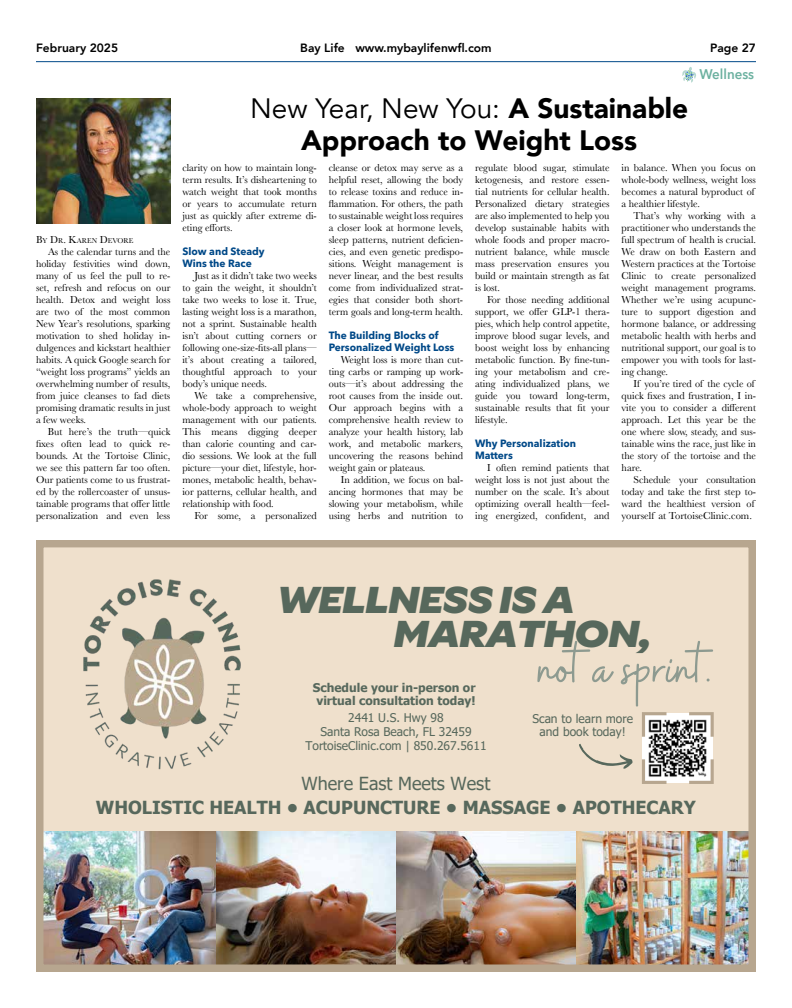
<style>
.page{position:relative;width:792px;height:1008px;background:#fff}
.page>*{position:absolute;margin:0;border:0;box-sizing:border-box;transform-origin:0 0}
.t1{font:57.9px "Buffalo";color:#8d9a90}
.t2{font:italic 800 expanded 36px "Gamay";color:#57685c}
.t3{font:900 28px/32px "Avenir";color:#000;text-align:center}
.t4{font:700 18px "Tahoma";color:#57685c}
.t5{font:18px "Tahoma";color:#57685c}
.t6{font:600 14px "Avenir Next";color:#6cb1a0;scale:.95 1}
.t7{font:12px/13.8px "Tahoma";color:#57685c;text-align:center}
.t8{font:700 12px/13.8px "Tahoma";color:#57685c}
.t9{font:800 12px "Avenir";color:#000}
.t10{font:10.5px/12px "Baskerville";color:#000;text-align:justify}
.t11{font:700 10.5px/12px "Avenir Next LT Pro";color:#004988}
.t12{font:7.3px "Baskerville";color:#000}
.s1{font-size:10.5px}
.s2{font-weight:400}
</style>
<div class="page">
<hr style="left:36px;top:61px;width:720px;height:1px;background:#004988">
<img style="left:36px;top:540px;width:720px;height:432px">
<img style="left:79px;top:573px;width:166px;height:199px">
<img style="left:643px;top:713px;width:70px;height:70px">
<svg style="left:642px;top:712px;width:25px;height:25px"></svg>
<svg style="left:689px;top:712px;width:25px;height:25px"></svg>
<svg style="left:689px;top:759px;width:25px;height:25px"></svg>
<svg style="left:642px;top:759px;width:25px;height:25px"></svg>
<svg style="left:579px;top:744px;width:54px;height:25px"></svg>
<img style="left:36px;top:98px;width:134px;height:125px">
<svg style="left:682px;top:67px;width:14px;height:16px"></svg>
<p class="t9" style="left:36px;top:39px;width:84px">February 2025</p>
<p class="t9" style="left:300px;top:39px;width:193px">Bay Life www.mybaylifenwfl.com</p>
<p class="t9" style="left:710px;top:39px;width:47px">Page 27</p>
<p class="t12" style="left:36px;top:236px;width:99px"><span class="s1">B</span>Y <span class="s1">D</span>R<span class="s1">. K</span>AREN <span class="s1">D</span>EVORE</p>
<p class="t10" style="left:36px;top:246px;width:136px;text-indent:12px">As the calendar turns and the holiday festivities wind down, many of us feel the pull to re&shy;set, refresh and refocus on our health. Detox and weight loss are two of the most common New Year’s resolutions, sparking motivation to shed holiday in&shy;dulgences and kickstart healthier habits. A quick Google search for “weight loss programs” yields an overwhelming number of results, from juice cleanses to fad diets promising dramatic results in just a few weeks.</p>
<p class="t10" style="left:36px;top:426px;width:136px;text-indent:12px">But here’s the truth—quick fixes often lead to quick re&shy;bounds. At the Tortoise Clinic, we see this pattern far too often.<br>Our patients come to us frustrat&shy;ed by the rollercoaster of unsus&shy;tainable programs that offer little personalization and even less</p>
<h3 class="t3" style="left:250px;top:92px;width:440px"><span class="s2">New Year, New You:</span> A Sustainable<br>Approach to Weight Loss</h3>
<h3 class="t6" style="left:699px;top:62px;width:59px">Wellness</h3>
<p class="t10" style="left:182px;top:162px;width:136px">clarity on how to maintain long&shy;term results. It’s disheartening to watch weight that took months or years to accumulate return just as quickly after extreme di&shy;eting efforts.</p>
<p class="t11" style="left:182px;top:245px;width:84px">Slow and Steady<br>Wins the Race</p>
<p class="t10" style="left:182px;top:270px;width:136px;text-indent:12px">Just as it didn’t take two weeks to gain the weight, it shouldn’t take two weeks to lose it. True, lasting weight loss is a marathon, not a sprint. Sustainable health isn’t about cutting corners or following one-size-fits-all plans— it’s about creating a tailored, thoughtful approach to your body’s unique needs.</p>
<p class="t10" style="left:182px;top:390px;width:136px;text-indent:12px">We take a comprehensive, whole-body approach to weight management with our patients.<br>This means digging deeper than calorie counting and car&shy;dio sessions. We look at the full picture—your diet, lifestyle, hor&shy;mones, metabolic health, behav&shy;ior patterns, cellular health, and relationship with food.</p>
<p class="t10" style="left:194px;top:510px;width:124px">For some, a personalized</p>
<p class="t10" style="left:329px;top:162px;width:136px">cleanse or detox may serve as a helpful reset, allowing the body to release toxins and reduce in&shy;flammation. For others, the path to sustainable weight loss requires a closer look at hormone levels, sleep patterns, nutrient deficien&shy;cies, and even genetic predispo&shy;sitions. Weight management is never linear, and the best results come from individualized strat&shy;egies that consider both short&shy;term goals and long-term health.</p>
<p class="t11" style="left:329px;top:329px;width:127px">The Building Blocks of<br>Personalized Weight Loss</p>
<p class="t10" style="left:329px;top:354px;width:136px;text-indent:12px">Weight loss is more than cut&shy;ting carbs or ramping up work&shy;outs—it’s about addressing the root causes from the inside out.<br>Our approach begins with a comprehensive health review to analyze your health history, lab work, and metabolic markers, uncovering the reasons behind weight gain or plateaus.</p>
<p class="t10" style="left:329px;top:474px;width:136px;text-indent:12px">In addition, we focus on bal&shy;ancing hormones that may be slowing your metabolism, while using herbs and nutrition to</p>
<p class="t10" style="left:475px;top:162px;width:136px">regulate blood sugar, stimulate ketogenesis, and restore essen&shy;tial nutrients for cellular health.<br>Personalized dietary strategies are also implemented to help you develop sustainable habits with whole foods and proper macro&shy;nutrient balance, while muscle mass preservation ensures you build or maintain strength as fat is lost.</p>
<p class="t10" style="left:475px;top:294px;width:136px;text-indent:12px">For those needing additional support, we offer GLP-1 thera&shy;pies, which help control appetite, improve blood sugar levels, and boost weight loss by enhancing metabolic function. By fine-tun&shy;ing your metabolism and cre&shy;ating individualized plans, we guide you toward long-term, sustainable results that fit your lifestyle.</p>
<p class="t11" style="left:475px;top:437px;width:102px">Why Personalization<br>Matters</p>
<p class="t10" style="left:475px;top:462px;width:136px;text-indent:12px">I often remind patients that weight loss is not just about the number on the scale. It’s about optimizing overall health—feel&shy;ing energized, confident, and</p>
<p class="t10" style="left:622px;top:162px;width:136px;text-align:left">in balance. When you focus on whole-body wellness, weight loss becomes a natural byproduct of a healthier lifestyle.</p>
<p class="t10" style="left:622px;top:210px;width:136px;text-indent:12px">That’s why working with a practitioner who understands the full spectrum of health is crucial.<br>We draw on both Eastern and Western practices at the Tortoise Clinic to create personalized weight management programs.<br>Whether we’re using acupunc&shy;ture to support digestion and hormone balance, or addressing metabolic health with herbs and nutritional support, our goal is to empower you with tools for last&shy;ing change.</p>
<p class="t10" style="left:622px;top:378px;width:136px;text-align:left;text-indent:12px">If you’re tired of the cycle of quick fixes and frustration, I in&shy;vite you to consider a different approach. Let this year be the one where slow, steady, and sus&shy;tainable wins the race, just like in the story of the tortoise and the hare.</p>
<p class="t10" style="left:622px;top:474px;width:136px;text-align:left;text-indent:12px">Schedule your consultation today and take the first step to&shy;ward the healthiest version of yourself at TortoiseClinic.com.</p>
<h2 class="t2" style="left:278px;top:569px;width:297px">WELLNESS IS A</h2>
<h1 class="t1" style="left:537px;top:636px;width:175px">not a sprint.</h1>
<h2 class="t2" style="left:394px;top:603px;width:258px">MARATHON,</h2>
<p class="t8" style="left:313px;top:681px;width:164px">Schedule your in-person or virtual consultation today!</p>
<p class="t7" style="left:305px;top:712px;width:183px">2441 U.S. Hwy 98<br>Santa Rosa Beach, FL 32459<br>TortoiseClinic.com | 850.267.5611</p>
<p class="t7" style="left:532px;top:712px;width:102px;line-height:13.5px">Scan to learn more and book today!</p>
<h3 class="t5" style="left:302px;top:772px;width:190px">Where East Meets West</h3>
<h3 class="t4" style="left:96px;top:795px;width:602px">WHOLISTIC HEALTH • ACUPUNCTURE • MASSAGE • APOTHECARY</h3>
</div>
